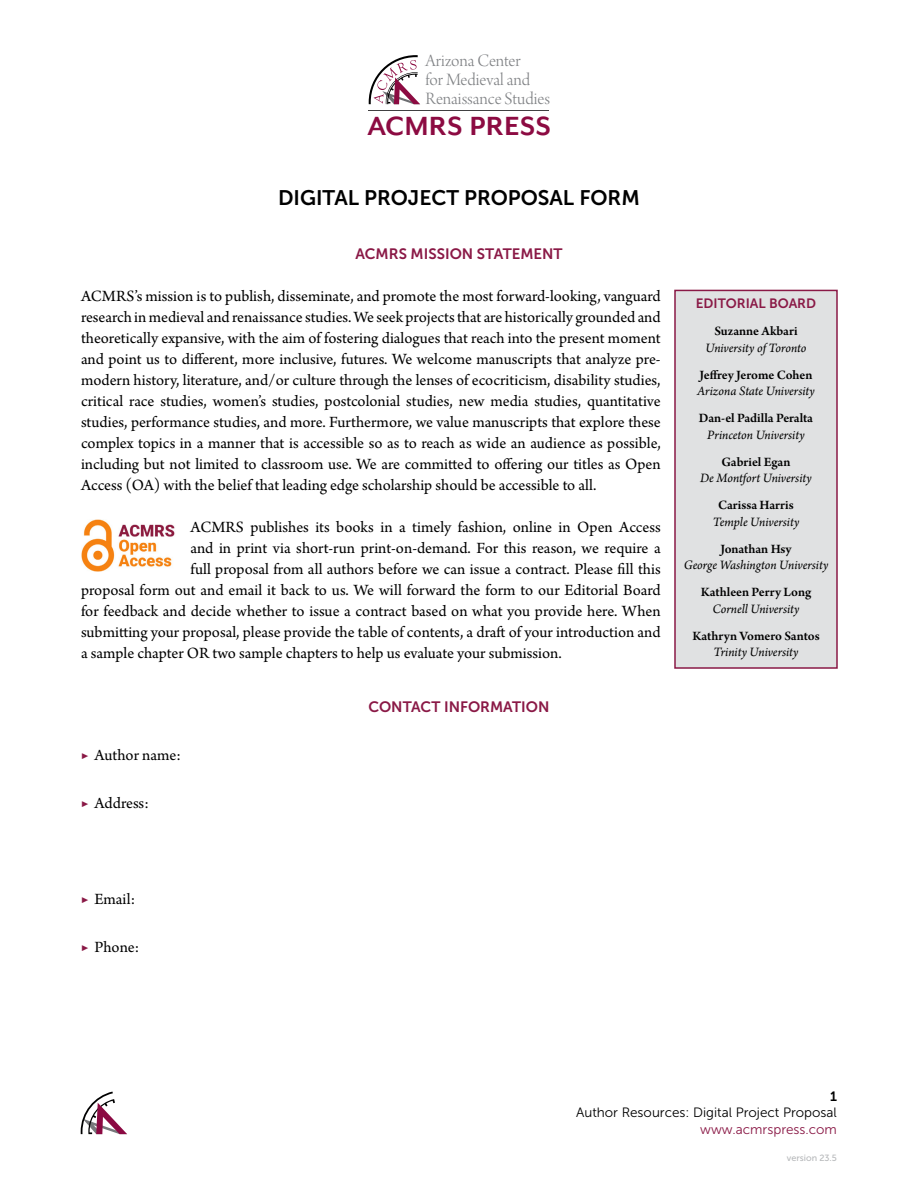
<style>
.page{position:relative;width:918px;height:1188px;background:#fff}
.page>*{position:absolute;margin:0;border:0;box-sizing:border-box;transform-origin:0 0}
.t1{font:700 30.6px "Mr Eaves XL Mod OT";letter-spacing:.025em;color:#8c0b42}
.t2{font:21px "Museo Sans 700";color:#000}
.t3{font:18.3px/19px "Arno Pro Light Display";color:#808285}
.t4{font:16.5px/21px "Arno Pro";color:#000;text-align:justify}
.t5{font:15px "Museo Sans 700";color:#8a1946}
.t6{font:italic 13.5px "Arno Pro";letter-spacing:-.005em;color:#000}
.t7{font:600 13.5px "Arno Pro";letter-spacing:-.005em;color:#000}
.t8{font:13.5px "Museo Sans 300";color:#000}
.t9{font:13.5px "Museo Sans 300";color:#8a1946}
.t10{font:13.5px "Museo Sans 700";color:#8a1946}
.t11{font:13.5px "Museo Sans 700";color:#000}
.t12{font:9px "Museo Sans 500";color:#b7b9bb}
.s1{font-weight:600;color:#8a1946}
</style>
<div class="page">
<svg style="left:369px;top:55px;width:51px;height:49px"></svg>
<hr style="left:368px;top:110px;width:181px;height:1px;background:#414042">
<svg style="left:81px;top:1092px;width:46px;height:42px"></svg>
<div style="left:675px;top:290px;width:162px;height:378px;background:#e0e1e2"></div>
<div style="left:674px;top:290px;width:164px;height:379px;border:2px solid #8a1946"></div>
<img style="left:81px;top:519px;width:94px;height:53px">
<p class="t3" style="left:426px;top:52px;width:126px">Arizona Center<br>for Medieval and<br>Renaissance Studies</p>
<h1 class="t1" style="left:367px;top:108px;width:185px">ACMRS PRESS</h1>
<p class="t2" style="left:278px;top:186px;width:363px">DIGITAL PROJECT PROPOSAL FORM</p>
<p class="t5" style="left:355px;top:245px;width:209px">ACMRS MISSION STATEMENT</p>
<p class="t4" style="left:81px;top:286px;width:581px">ACMRS’s mission is to publish, disseminate, and promote the most forward-looking, vanguard research in medieval and renaissance studies. We seek projects that are historically grounded and theoretically expansive, with the aim of fostering dialogues that reach into the present moment and point us to different, more inclusive, futures. We welcome manuscripts that analyze pre&shy;modern history, literature, and/or culture through the lenses of ecocriticism, disability studies, critical race studies, women’s studies, postcolonial studies, new media studies, quantitative studies, performance studies, and more. Furthermore, we value manuscripts that explore these complex topics in a manner that is accessible so as to reach as wide an audience as possible, including but not limited to classroom use. We are committed to offering our titles as Open Access (OA) with the belief that leading edge scholarship should be accessible to all.</p>
<p class="t4" style="left:190px;top:517px;width:472px">ACMRS publishes its books in a timely fashion, online in Open Access</p>
<p class="t4" style="left:190px;top:538px;width:472px">and in print via short-run print-on-demand. For this reason, we require a</p>
<p class="t4" style="left:190px;top:559px;width:472px">full proposal from all authors before we can issue a contract. Please fill this</p>
<p class="t4" style="left:81px;top:580px;width:581px">proposal form out and email it back to us. We will forward the form to our Editorial Board</p>
<p class="t4" style="left:81px;top:601px;width:581px">for feedback and decide whether to issue a contract based on what you provide here. When</p>
<p class="t4" style="left:81px;top:622px;width:581px">submitting your proposal, please provide the table of contents, a draft of your introduction and</p>
<p class="t4" style="left:81px;top:643px;width:482px">a sample chapter OR two sample chapters to help us evaluate your submission.</p>
<p class="t5" style="left:368px;top:698px;width:183px">CONTACT INFORMATION</p>
<p class="t4" style="left:81px;top:745px;width:101px"><span class="s1">▶</span> Author name:</p>
<p class="t4" style="left:81px;top:793px;width:69px"><span class="s1">▶</span> Address:</p>
<p class="t10" style="left:696px;top:296px;width:122px">EDITORIAL BOARD</p>
<p class="t7" style="left:714px;top:323px;width:85px">Suzanne Akbari</p>
<p class="t6" style="left:705px;top:340px;width:103px">University of Toronto</p>
<p class="t7" style="left:699px;top:367px;width:115px">Jeffrey Jerome Cohen</p>
<p class="t6" style="left:697px;top:383px;width:119px">Arizona State University</p>
<p class="t7" style="left:699px;top:410px;width:116px">Dan-el Padilla Peralta</p>
<p class="t6" style="left:707px;top:427px;width:99px">Princeton University</p>
<p class="t7" style="left:722px;top:454px;width:70px">Gabriel Egan</p>
<p class="t6" style="left:700px;top:470px;width:113px">De Montfort University</p>
<p class="t7" style="left:718px;top:497px;width:77px">Carissa Harris</p>
<p class="t6" style="left:713px;top:514px;width:88px">Temple University</p>
<p class="t7" style="left:720px;top:541px;width:73px">Jonathan Hsy</p>
<p class="t6" style="left:684px;top:557px;width:146px">George Washington University</p>
<p class="t7" style="left:701px;top:584px;width:112px">Kathleen Perry Long</p>
<p class="t6" style="left:712px;top:601px;width:89px">Cornell University</p>
<p class="t7" style="left:692px;top:628px;width:129px">Kathryn Vomero Santos</p>
<p class="t6" style="left:713px;top:644px;width:87px">Trinity University</p>
<p class="t4" style="left:81px;top:889px;width:56px"><span class="s1">▶</span> Email:</p>
<p class="t4" style="left:81px;top:937px;width:60px"><span class="s1">▶</span> Phone:</p>
<p class="t11" style="left:830px;top:1089px;width:8px">1</p>
<p class="t8" style="left:576px;top:1106px;width:262px">Author Resources: Digital Project Proposal</p>
<p class="t9" style="left:700px;top:1122px;width:138px">www.acmrspress.com</p>
<p class="t12" style="left:787px;top:1153px;width:52px">version 23.5</p>
</div>
